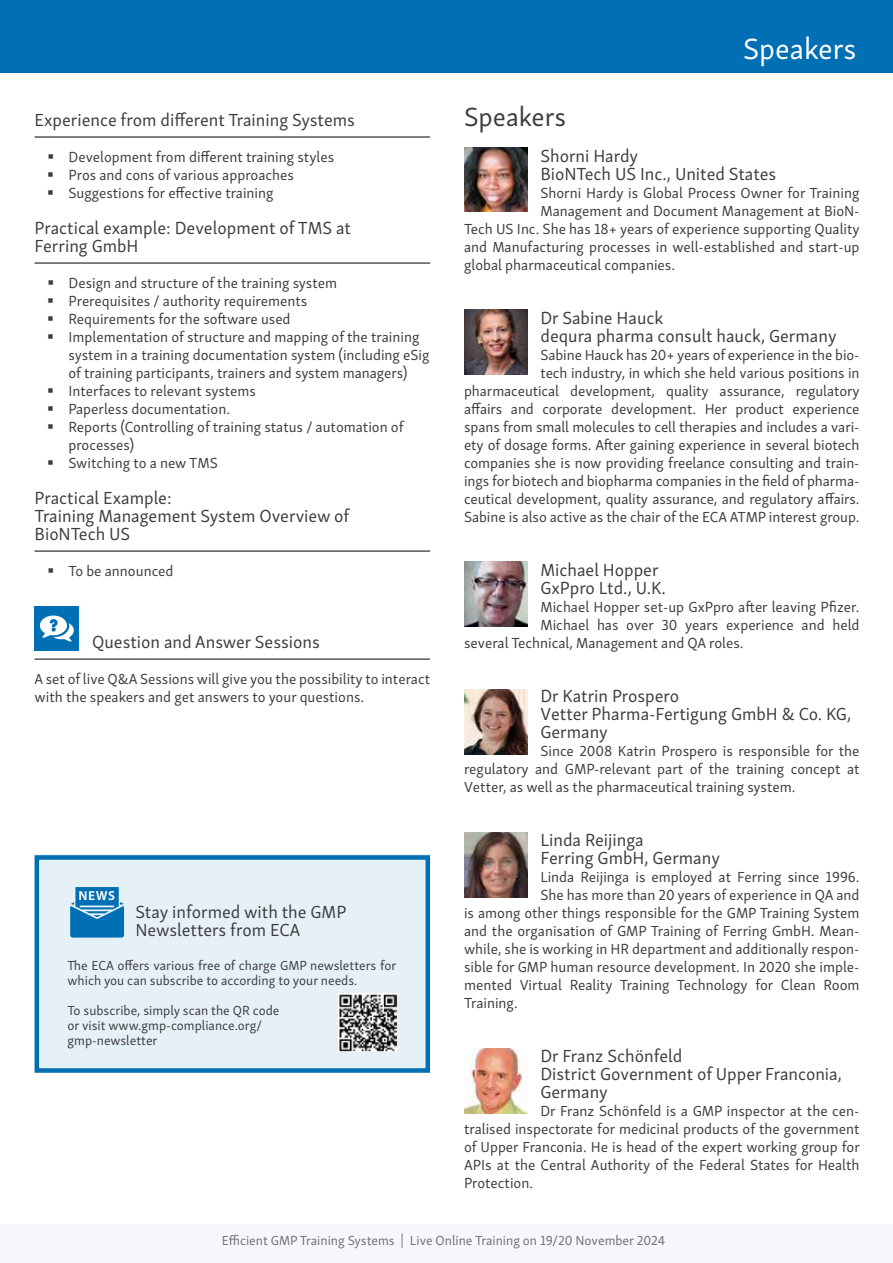
<style>
.page{position:relative;width:893px;height:1263px;background:#fff}
.page>*{position:absolute;margin:0;border:0;box-sizing:border-box;transform-origin:0 0}
.t1{font:30px "Skolar Sans Latn";color:#fff}
.t2{font:27px "Skolar Sans Latn";color:#3e3d40}
.t3{font:18px/18px "Skolar Sans Latn";color:#3e3d40}
.t4{font:15px/18px "Skolar Sans Latn";color:#3e3d40}
.t5{font:13.5px/15px "Skolar Sans Latn";color:#3e3d40}
.t6{font:13.5px "Skolar Sans Latn";color:#707172}
</style>
<div class="page">
<div style="left:0;top:0;width:893px;height:72px;background:#006fb4"></div>
<hr style="left:35px;top:137px;width:395px;height:1px;background:#000">
<hr style="left:35px;top:263px;width:395px;height:1px;background:#000">
<hr style="left:35px;top:551px;width:395px;height:1px;background:#000">
<hr style="left:35px;top:659px;width:395px;height:1px;background:#000">
<div style="left:35px;top:606px;width:44px;height:45px;background:#006fb4"></div>
<svg style="left:39px;top:615px;width:35px;height:27px"></svg>
<div style="left:35px;top:855px;width:395px;height:218px;background:#e6f1f7"></div>
<div style="left:35px;top:855px;width:395px;height:218px;border:4px solid #006fb4"></div>
<svg style="left:70px;top:887px;width:54px;height:50px;background:#328bc2"></svg>
<img style="left:339px;top:993px;width:58px;height:58px">
<img style="left:464px;top:147px;width:64px;height:65px">
<img style="left:464px;top:309px;width:64px;height:65px">
<img style="left:464px;top:561px;width:64px;height:65px">
<img style="left:464px;top:690px;width:64px;height:64px">
<img style="left:464px;top:832px;width:64px;height:65px">
<img style="left:464px;top:1048px;width:64px;height:65px">
<div style="left:0;top:1225px;width:893px;height:38px;background:#f5f7fb"></div>
<p class="t3" style="left:35px;top:109px;width:322px">Experience from different Training Systems</p>
<p class="t4" style="left:69px;top:147px;width:267px">Development from different training styles<br>Pros and cons of various approaches<br>Suggestions for effective training</p>
<p class="t3" style="left:35px;top:217px;width:318px">Practical example: Development of TMS at<br>Ferring GmbH</p>
<p class="t4" style="left:68px;top:273px;width:363px">Design and structure of the training system<br>Prerequisites / authority requirements<br>Requirements for the software used<br>Implementation of structure and mapping of the training system in a training documentation system (including eSig of training participants, trainers and system managers)<br>Interfaces to relevant systems<br>Paperless documentation.<br>Reports (Controlling of training status / automation of processes)<br>Switching to a new TMS</p>
<p class="t3" style="left:35px;top:487px;width:316px">Practical Example:<br>Training Management System Overview of<br>BioNTech US</p>
<p class="t4" style="left:69px;top:561px;width:106px">To be announced</p>
<p class="t3" style="left:92px;top:631px;width:229px">Question and Answer Sessions</p>
<p class="t4" style="left:35px;top:669px;width:397px">A set of live Q&amp;A Sessions will give you the possibility to interact with the speakers and get answers to your questions.</p>
<p class="t3" style="left:136px;top:901px;width:212px">Stay informed with the GMP<br>Newsletters from ECA</p>
<p class="t5" style="left:68px;top:957px;width:330px">The ECA offers various free of charge GMP newsletters for which you can subscribe to according to your needs.</p>
<p class="t5" style="left:68px;top:1002px;width:213px">To subscribe, simply scan the QR code or visit www.gmp-compliance.org/ gmp-newsletter</p>
<h1 class="t1" style="left:743px;top:26px;width:115px">Speakers</h1>
<h2 class="t2" style="left:464px;top:96px;width:103px">Speakers</h2>
<p class="t3" style="left:540px;top:145px;width:237px">Shorni Hardy<br>BioNTech US Inc., United States</p>
<p class="t4" style="left:540px;top:183px;width:321px">Shorni Hardy is Global Process Owner for Training</p>
<p class="t4" style="left:540px;top:201px;width:321px">Management and Document Management at BioN-</p>
<p class="t4" style="left:464px;top:219px;width:397px">Tech US Inc. She has 18+ years of experience supporting Quality</p>
<p class="t4" style="left:464px;top:237px;width:397px">and Manufacturing processes in well-established and start-up</p>
<p class="t4" style="left:464px;top:255px;width:212px">global pharmaceutical companies.</p>
<p class="t3" style="left:540px;top:307px;width:298px">Dr Sabine Hauck<br>dequra pharma consult hauck, Germany</p>
<p class="t4" style="left:464px;top:345px;width:397px;text-align:right">Sabine Hauck has 20+ years of experience in the bio-<br>tech industry, in which she held various positions in pharmaceutical development, quality assurance, regulatory affairs and corporate development. Her product experience spans from small molecules to cell therapies and includes a vari&shy;ety of dosage forms. After gaining experience in several biotech companies she is now providing freelance consulting and train&shy;ings for biotech and biopharma companies in the field of pharma&shy;ceutical development, quality assurance, and regulatory affairs.<br>Sabine is also active as the chair of the ECA ATMP interest group.</p>
<p class="t3" style="left:540px;top:559px;width:127px">Michael Hopper<br>GxPpro Ltd., U.K.</p>
<p class="t4" style="left:540px;top:597px;width:321px">Michael Hopper set-up GxPpro after leaving Pfizer.</p>
<p class="t4" style="left:540px;top:615px;width:321px">Michael has over 30 years experience and held</p>
<p class="t4" style="left:464px;top:633px;width:281px">several Technical, Management and QA roles.</p>
<p class="t3" style="left:540px;top:685px;width:312px">Dr Katrin Prospero<br>Vetter Pharma-Fertigung GmbH &amp; Co. KG,<br>Germany</p>
<p class="t4" style="left:464px;top:741px;width:397px;text-align:justify;text-indent:76px">Since 2008 Katrin Prospero is responsible for the regulatory and GMP-relevant part of the training concept at Vetter, as well as the pharmaceutical training system.</p>
<p class="t3" style="left:540px;top:829px;width:181px">Linda Reijinga<br>Ferring GmbH, Germany</p>
<p class="t4" style="left:540px;top:867px;width:321px">Linda Reijinga is employed at Ferring since 1996.</p>
<p class="t4" style="left:540px;top:885px;width:321px">She has more than 20 years of experience in QA and</p>
<p class="t4" style="left:464px;top:903px;width:397px">is among other things responsible for the GMP Training System</p>
<p class="t4" style="left:464px;top:921px;width:397px">and the organisation of GMP Training of Ferring GmbH. Mean-</p>
<p class="t4" style="left:464px;top:939px;width:397px">while, she is working in HR department and additionally respon-</p>
<p class="t4" style="left:464px;top:957px;width:397px">sible for GMP human resource development. In 2020 she imple-</p>
<p class="t4" style="left:464px;top:975px;width:397px">mented Virtual Reality Training Technology for Clean Room</p>
<p class="t4" style="left:464px;top:993px;width:55px">Training.</p>
<p class="t3" style="left:540px;top:1045px;width:303px">Dr Franz Schönfeld<br>District Government of Upper Franconia,<br>Germany</p>
<p class="t4" style="left:464px;top:1101px;width:397px;text-align:justify;text-indent:76px">Dr Franz Schönfeld is a GMP inspector at the cen&shy;tralised inspectorate for medicinal products of the government of Upper Franconia. He is head of the expert working group for APIs at the Central Authority of the Federal States for Health Protection.</p>
<p class="t6" style="left:222px;top:1230px;width:445px">Efficient GMP Training Systems | Live Online Training on 19/20 November 2024</p>
</div>
